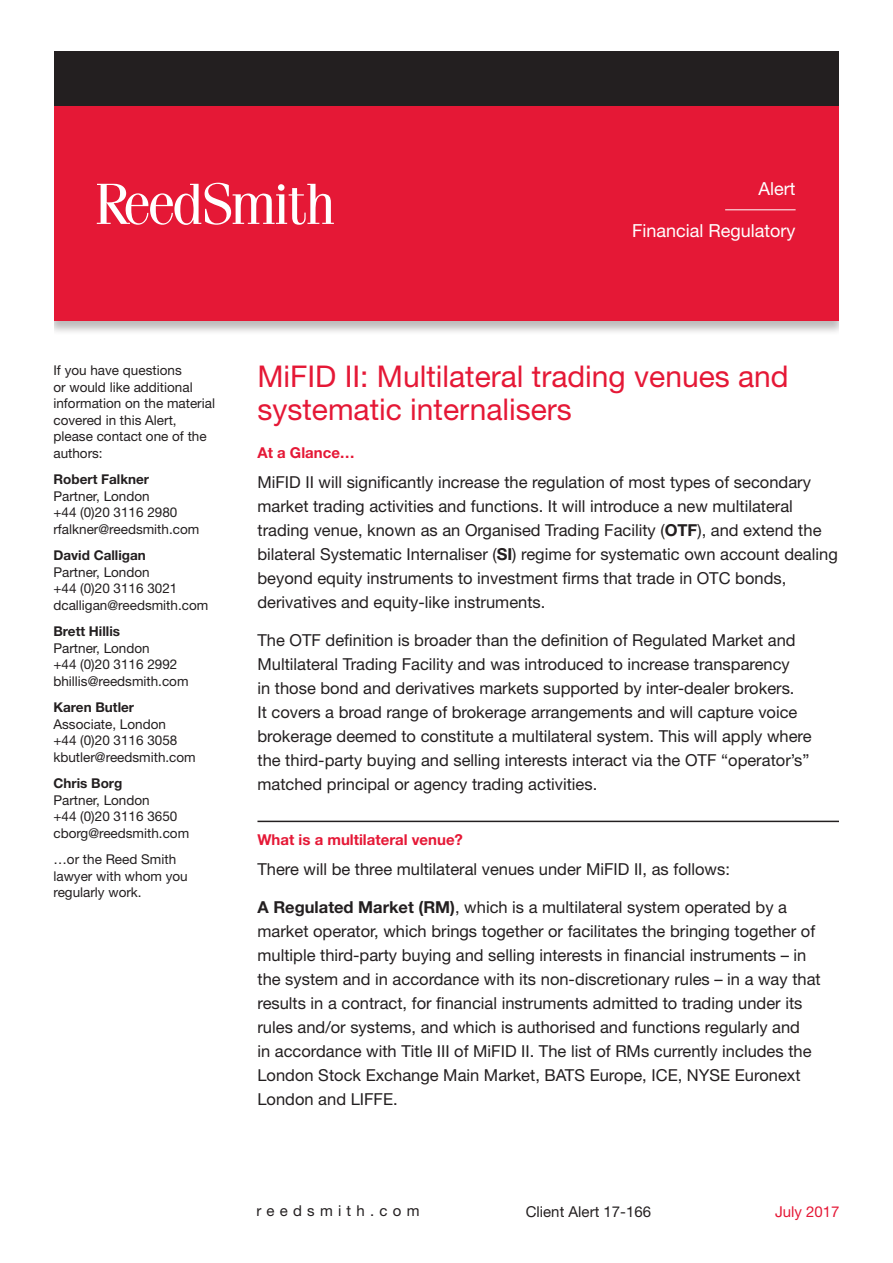
<style>
.page{position:relative;width:893px;height:1263px;background:#fff}
.page>*{position:absolute;margin:0;border:0;box-sizing:border-box;transform-origin:0 0}
.t1{font:30px/33px "Helvetica Neue LT Std";color:#e51836}
.t2{font:18px "Helvetica Neue LT Std";color:#fff}
.t3{font:16.5px/24px "Helvetica Neue LT Std";color:#231f20}
.t4{font:700 15px "Helvetica Neue LT Std";color:#e51836}
.t5{font:15px "Helvetica Neue LT Std";color:#231f20}
.t6{font:15px "Helvetica Neue LT Std";letter-spacing:.35em;color:#231f20}
.t7{font:15px "Helvetica Neue LT Std";color:#e51836}
.t8{font:13.5px/16.5px "Helvetica Neue LT Std";color:#231f20}
.t9{font:700 13.5px "Helvetica Neue LT Std";color:#231f20}
.s1{font-weight:700}
</style>
<div class="page">
<div style="left:46px;top:79px;width:800px;height:257px;background:#231f20;opacity:.3"></div>
<div style="left:54px;top:79px;width:785px;height:242px;background:#e51836"></div>
<div style="left:54px;top:52px;width:785px;height:54px;background:#231f20"></div>
<hr style="left:725px;top:209px;width:71px;height:1px;background:#fff">
<svg style="left:97px;top:183px;width:237px;height:42px"></svg>
<div style="left:1px;top:36px;width:53px;height:318px;background:#fff"></div>
<div style="left:840px;top:36px;width:53px;height:318px;background:#fff"></div>
<hr style="left:257px;top:821px;width:582px;height:1px;background:#231f20">
<p class="t2" style="left:759px;top:178px;width:38px">Alert</p>
<p class="t2" style="left:632px;top:220px;width:165px">Financial Regulatory</p>
<p class="t8" style="left:53px;top:362px;width:163px">If you have questions<br>or would like additional information on the material covered in this Alert, please contact one of the authors:</p>
<p class="t9" style="left:53px;top:471px;width:97px">Robert Falkner</p>
<p class="t8" style="left:53px;top:487px;width:147px">Partner, London<br>+44 (0)20 3116 2980 rfalkner@reedsmith.com</p>
<p class="t9" style="left:53px;top:547px;width:94px">David Calligan</p>
<p class="t8" style="left:53px;top:563px;width:156px">Partner, London<br>+44 (0)20 3116 3021 dcalligan@reedsmith.com</p>
<p class="t9" style="left:53px;top:623px;width:68px">Brett Hillis</p>
<p class="t8" style="left:53px;top:639px;width:137px">Partner, London<br>+44 (0)20 3116 2992 bhillis@reedsmith.com</p>
<p class="t9" style="left:53px;top:699px;width:82px">Karen Butler</p>
<p class="t8" style="left:53px;top:715px;width:144px">Associate, London<br>+44 (0)20 3116 3058 kbutler@reedsmith.com</p>
<p class="t9" style="left:53px;top:775px;width:70px">Chris Borg</p>
<p class="t8" style="left:53px;top:791px;width:137px">Partner, London<br>+44 (0)20 3116 3650 cborg@reedsmith.com</p>
<p class="t8" style="left:53px;top:851px;width:136px">…or the Reed Smith lawyer with whom you regularly work.</p>
<h1 class="t1" style="left:257px;top:359px;width:533px">MiFID II: Multilateral trading venues and systematic internalisers</h1>
<p class="t4" style="left:257px;top:443px;width:99px">At a Glance…</p>
<p class="t3" style="left:257px;top:470px;width:582px">MiFID II will significantly increase the regulation of most types of secondary market trading activities and functions. It will introduce a new multilateral trading venue, known as an Organised Trading Facility (<span class="s1">OTF</span>), and extend the bilateral Systematic Internaliser (<span class="s1">SI</span>) regime for systematic own account dealing beyond equity instruments to investment firms that trade in OTC bonds, derivatives and equity-like instruments.</p>
<p class="t3" style="left:257px;top:628px;width:556px">The OTF definition is broader than the definition of Regulated Market and Multilateral Trading Facility and was introduced to increase transparency<br>in those bond and derivatives markets supported by inter-dealer brokers.<br>It covers a broad range of brokerage arrangements and will capture voice brokerage deemed to constitute a multilateral system. This will apply where the third-party buying and selling interests interact via the OTF “operator’s” matched principal or agency trading activities.</p>
<p class="t4" style="left:257px;top:830px;width:207px">What is a multilateral venue?</p>
<p class="t3" style="left:257px;top:857px;width:474px">There will be three multilateral venues under MiFID II, as follows:</p>
<p class="t3" style="left:257px;top:895px;width:565px"><span class="s1">A Regulated Market (RM)</span>, which is a multilateral system operated by a market operator, which brings together or facilitates the bringing together of multiple third-party buying and selling interests in financial instruments – in the system and in accordance with its non-discretionary rules – in a way that results in a contract, for financial instruments admitted to trading under its rules and/or systems, and which is authorised and functions regularly and<br>in accordance with Title III of MiFID II. The list of RMs currently includes the London Stock Exchange Main Market, BATS Europe, ICE, NYSE Euronext London and LIFFE.</p>
<p class="t6" style="left:256px;top:1202px;width:165px">reedsmith.com</p>
<p class="t5" style="left:526px;top:1202px;width:127px">Client Alert 17-166</p>
<p class="t7" style="left:775px;top:1202px;width:66px">July 2017</p>
</div>
